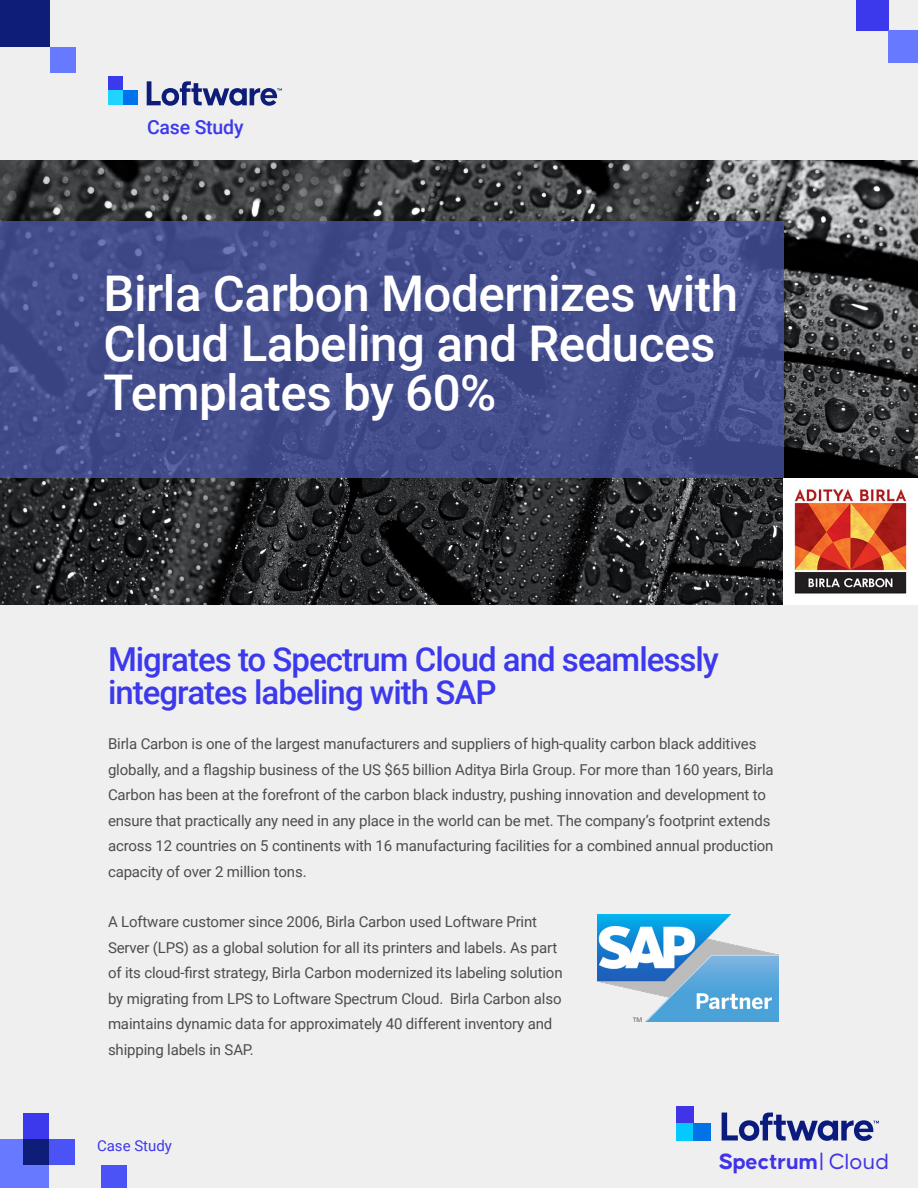
<style>
.page{position:relative;width:918px;height:1188px;background:#efefef}
.page>*{position:absolute;margin:0;border:0;box-sizing:border-box;transform-origin:0 0}
.Cover_Title{font:500 49.2px/49.2px "Roboto";letter-spacing:-.01em;color:#fff}
.Section_Header{font:500 33px/33px "Roboto";letter-spacing:-.03em;color:#3c39ec}
.t1{font:700 23.55px "Causten";color:#4033e8}
.t2{font:500 19.5px "Roboto";letter-spacing:-.01em;color:#3c39ec}
.Body{font:15px/25.5px "Roboto";letter-spacing:-.01em;color:#4d4d4d}
.Type_of_Document{font:15px "Roboto";color:#3c39ec}
.s1{font-weight:400}
</style>
<div class="page">
<div style="left:0;top:0;width:50px;height:47px;background:#0e1d77"></div>
<div style="left:50px;top:47px;width:25px;height:26px;background:#6679ff"></div>
<div style="left:0;top:1139px;width:49px;height:49px;background:#6679ff"></div>
<div style="left:23px;top:1139px;width:26px;height:26px;background:#0e1d77"></div>
<div style="left:49px;top:1139px;width:26px;height:26px;background:#4b53f7"></div>
<div style="left:101px;top:1165px;width:26px;height:23px;background:#4b53f7"></div>
<div style="left:23px;top:1113px;width:26px;height:26px;background:#3c39ec"></div>
<img style="left:0;top:161px;width:918px;height:443px">
<div style="left:856px;top:0;width:33px;height:31px;background:#3c39ec"></div>
<div style="left:889px;top:31px;width:29px;height:32px;background:#6679ff"></div>
<div style="left:108px;top:76px;width:15px;height:15px;background:#3c39ec"></div>
<div style="left:108px;top:91px;width:15px;height:14px;background:#1fd4ff"></div>
<div style="left:123px;top:91px;width:15px;height:14px;background:#0072eb"></div>
<svg style="left:147px;top:81px;width:135px;height:25px"></svg>
<svg style="left:0;top:221px;width:784px;height:257px;background:#434d8c"></svg>
<img style="left:784px;top:478px;width:134px;height:126px">
<img style="left:597px;top:915px;width:182px;height:106px">
<div style="left:677px;top:1106px;width:17px;height:17px;background:#4033e8"></div>
<div style="left:677px;top:1123px;width:17px;height:17px;background:#03c9fc"></div>
<div style="left:694px;top:1123px;width:17px;height:17px;background:#0073e6"></div>
<svg style="left:722px;top:1113px;width:157px;height:28px"></svg>
<h3 class="t2" style="left:147px;top:113px;width:98px">Case Study</h3>
<p class="Cover_Title" style="left:104px;top:267px;width:636px">Birla Carbon Modernizes with<br>Cloud Labeling and Reduces<br>Templates by 60%</p>
<p class="Section_Header" style="left:108px;top:641px;width:613px">Migrates to Spectrum Cloud and seamlessly integrates labeling with SAP</p>
<p class="Body" style="left:108px;top:731px;width:667px">Birla Carbon is one of the largest manufacturers and suppliers of high-quality carbon black additives globally, and a flagship business of the US $65 billion Aditya Birla Group. For more than 160 years, Birla Carbon has been at the forefront of the carbon black industry, pushing innovation and development to ensure that practically any need in any place in the world can be met. The company’s footprint extends across 12 countries on 5 continents with 16 manufacturing facilities for a combined annual production capacity of over 2 million tons.</p>
<p class="Body" style="left:108px;top:908px;width:456px">A Loftware customer since 2006, Birla Carbon used Loftware Print Server (LPS) as a global solution for all its printers and labels. As part of its cloud-first strategy, Birla Carbon modernized its labeling solution by migrating from LPS to Loftware Spectrum Cloud. Birla Carbon also maintains dynamic data for approximately 40 different inventory and shipping labels in SAP.</p>
<p class="Type_of_Document" style="left:97px;top:1135px;width:76px">Case Study</p>
<h3 class="t1" style="left:719px;top:1148px;width:172px">Spectrum<span class="s1">| Cloud</span></h3>
</div>
